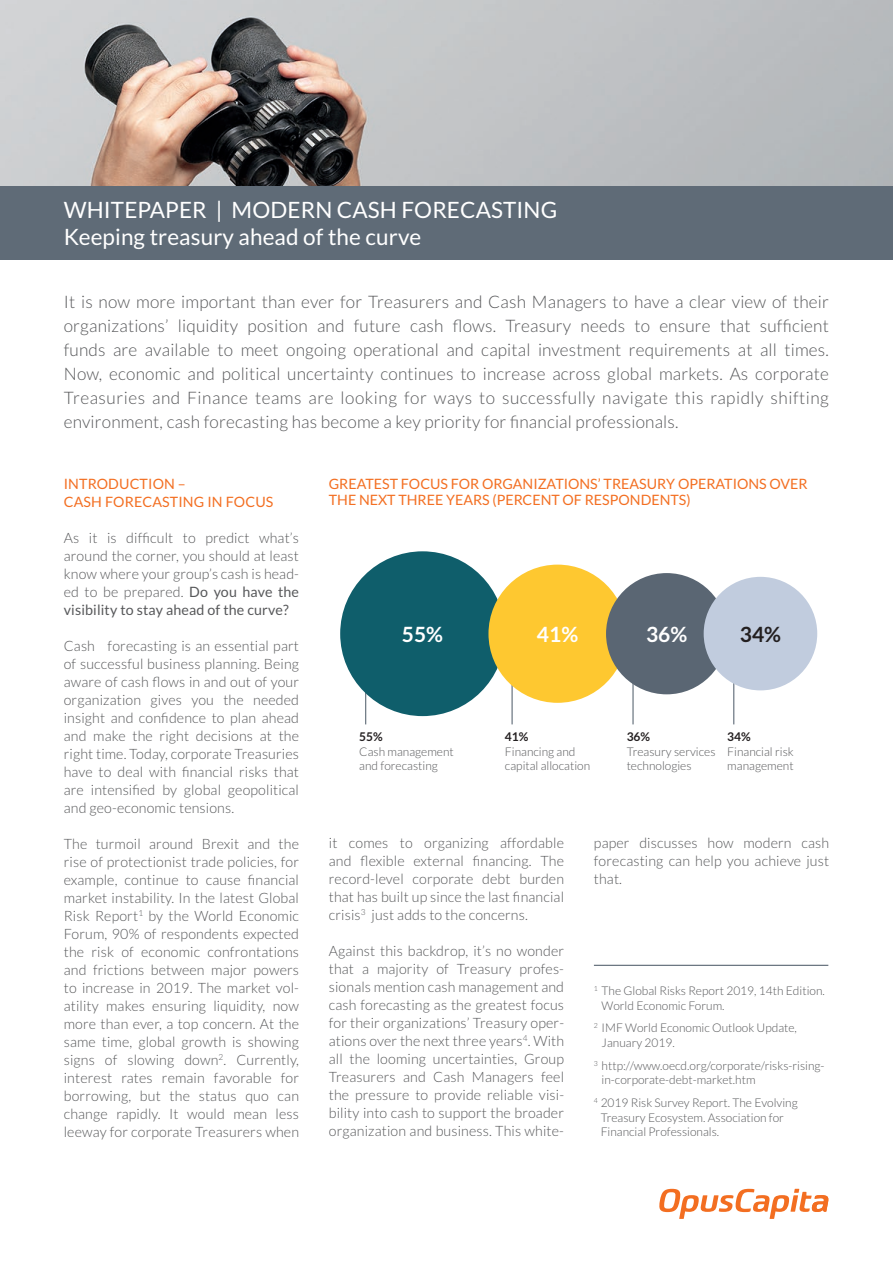
<style>
.page{position:relative;width:893px;height:1263px;background:#fff}
.page>*{position:absolute;margin:0;border:0;box-sizing:border-box;transform-origin:0 0}
.t1{font:22.5px/27px "Lato";letter-spacing:.005em;color:#fff}
.t2{font:700 21px "Lato";color:#fff}
.t3{font:700 21px "Lato";color:#231f20}
.t4{font:300 17.25px/24px "Lato";letter-spacing:.01em;color:#57585a;text-align:justify}
.t5{font:300 14.25px/18px "Lato";letter-spacing:.01em;color:#57585a;text-align:justify}
.t6{font:14.25px/18px "Lato";color:#f36f22}
.t7{font:300 12px/14.4px "Lato";color:#57585a}
.t8{font:700 12px "Lato";color:#231f20}
.s1{font-weight:400}
</style>
<div class="page">
<img style="left:0;top:0;width:893px;height:186px">
<svg style="left:659px;top:1189px;width:169px;height:30px"></svg>
<div style="left:0;top:186px;width:893px;height:73px;background:#5f6b77"></div>
<hr style="left:594px;top:965px;width:234px;height:1px;background:#5a6673">
<hr style="left:365px;top:690px;width:1px;height:34px;background:#5f6b77">
<div style="left:340px;top:551px;width:165px;height:165px;background:#0f5e6b;border-radius:50%"></div>
<hr style="left:511px;top:683px;width:2px;height:41px;background:#5f6b77">
<hr style="left:632px;top:679px;width:2px;height:45px;background:#5f6b77">
<hr style="left:733px;top:679px;width:1px;height:45px;background:#5f6b77">
<div style="left:488px;top:565px;width:139px;height:138px;background:#fec830;border-radius:50%"></div>
<div style="left:606px;top:573px;width:121px;height:121px;background:#5a6673;border-radius:50%"></div>
<div style="left:704px;top:577px;width:113px;height:113px;background:#c1ccde;border-radius:50%"></div>
<h1 class="t1" style="left:64px;top:196px;width:495px">WHITEPAPER | MODERN CASH FORECASTING<br>Keeping treasury ahead of the curve</h1>
<p class="t4" style="left:64px;top:290px;width:767px">It is now more important than ever for Treasurers and Cash Managers to have a clear view of their organizations’ liquidity position and future cash flows. Treasury needs to ensure that sufficient funds are available to meet ongoing operational and capital investment requirements at all times.<br>Now, economic and political uncertainty continues to increase across global markets. As corporate Treasuries and Finance teams are looking for ways to successfully navigate this rapidly shifting environment, cash forecasting has become a key priority for financial professionals.</p>
<p class="t6" style="left:329px;top:475px;width:480px;line-height:16.5px">GREATEST FOCUS FOR ORGANIZATIONS’ TREASURY OPERATIONS OVER<br>THE NEXT THREE YEARS (PERCENT OF RESPONDENTS)</p>
<p class="t6" style="left:64px;top:475px;width:211px">INTRODUCTION –<br>CASH FORECASTING IN FOCUS</p>
<p class="t5" style="left:64px;top:529px;width:237px">As it is difficult to predict what’s around the corner, you should at least know where your group’s cash is head&shy;ed to be prepared. <span class="s1">Do you have the visibility to stay ahead of the curve?</span></p>
<p class="t5" style="left:64px;top:637px;width:237px">Cash forecasting is an essential part of successful business planning. Being aware of cash flows in and out of your organization gives you the needed insight and confidence to plan ahead and make the right decisions at the right time. Today, corporate Treasuries have to deal with financial risks that are intensified by global geopolitical and geo-economic tensions.</p>
<p class="t5" style="left:64px;top:835px;width:237px">The turmoil around Brexit and the rise of protectionist trade policies, for example, continue to cause financial market instability. In the latest Global Risk Report<sup>1</sup> by the World Economic Forum, 90% of respondents expected the risk of economic confrontations and frictions between major powers to increase in 2019. The market vol&shy;atility makes ensuring liquidity, now more than ever, a top concern. At the same time, global growth is showing signs of slowing down<sup>2</sup>. Currently, interest rates remain favorable for borrowing, but the status quo can change rapidly. It would mean less leeway for corporate Treasurers when</p>
<p class="t5" style="left:329px;top:834px;width:237px">it comes to organizing affordable and flexible external financing. The record-level corporate debt burden that has built up since the last financial crisis<sup>3</sup> just adds to the concerns.</p>
<h2 class="t2" style="left:402px;top:622px;width:43px">55%</h2>
<h2 class="t2" style="left:537px;top:622px;width:43px">41%</h2>
<h2 class="t2" style="left:646px;top:622px;width:43px">36%</h2>
<h2 class="t3" style="left:740px;top:622px;width:43px">34%</h2>
<p class="t8" style="left:359px;top:730px;width:25px">55%</p>
<p class="t7" style="left:359px;top:744px;width:96px">Cash management and forecasting</p>
<p class="t8" style="left:505px;top:730px;width:25px">41%</p>
<p class="t7" style="left:505px;top:744px;width:87px">Financing and capital allocation</p>
<p class="t8" style="left:627px;top:730px;width:25px">36%</p>
<p class="t7" style="left:627px;top:744px;width:90px">Treasury services technologies</p>
<p class="t8" style="left:727px;top:730px;width:25px">34%</p>
<p class="t7" style="left:727px;top:744px;width:68px">Financial risk management</p>
<p class="t5" style="left:594px;top:834px;width:237px">paper discusses how modern cash forecasting can help you achieve just that.</p>
<p class="t5" style="left:329px;top:942px;width:237px">Against this backdrop, it’s no wonder that a majority of Treasury profes&shy;sionals mention cash management and cash forecasting as the greatest focus for their organizations’ Treasury oper&shy;ations over the next three years<sup>4</sup>. With all the looming uncertainties, Group Treasurers and Cash Managers feel the pressure to provide reliable visi&shy;bility into cash to support the broader organization and business. This white-</p>
<p class="t7" style="left:602px;top:984px;width:225px;text-indent:-8px"><sup>1</sup> The Global Risks Report 2019, 14th Edition.<br>World Economic Forum.</p>
<p class="t7" style="left:602px;top:1021px;width:197px;text-indent:-8px"><sup>2</sup> IMF World Economic Outlook Update,<br>January 2019.</p>
<p class="t7" style="left:602px;top:1058px;width:224px;text-indent:-8px"><sup>3</sup> http://www.oecd.org/corporate/risks-rising&shy;in-corporate-debt-market.htm</p>
<p class="t7" style="left:601px;top:1096px;width:199px;text-indent:-7px"><sup>4</sup> 2019 Risk Survey Report. The Evolving<br>Treasury Ecosystem. Association for<br>Financial Professionals.</p>
</div>
